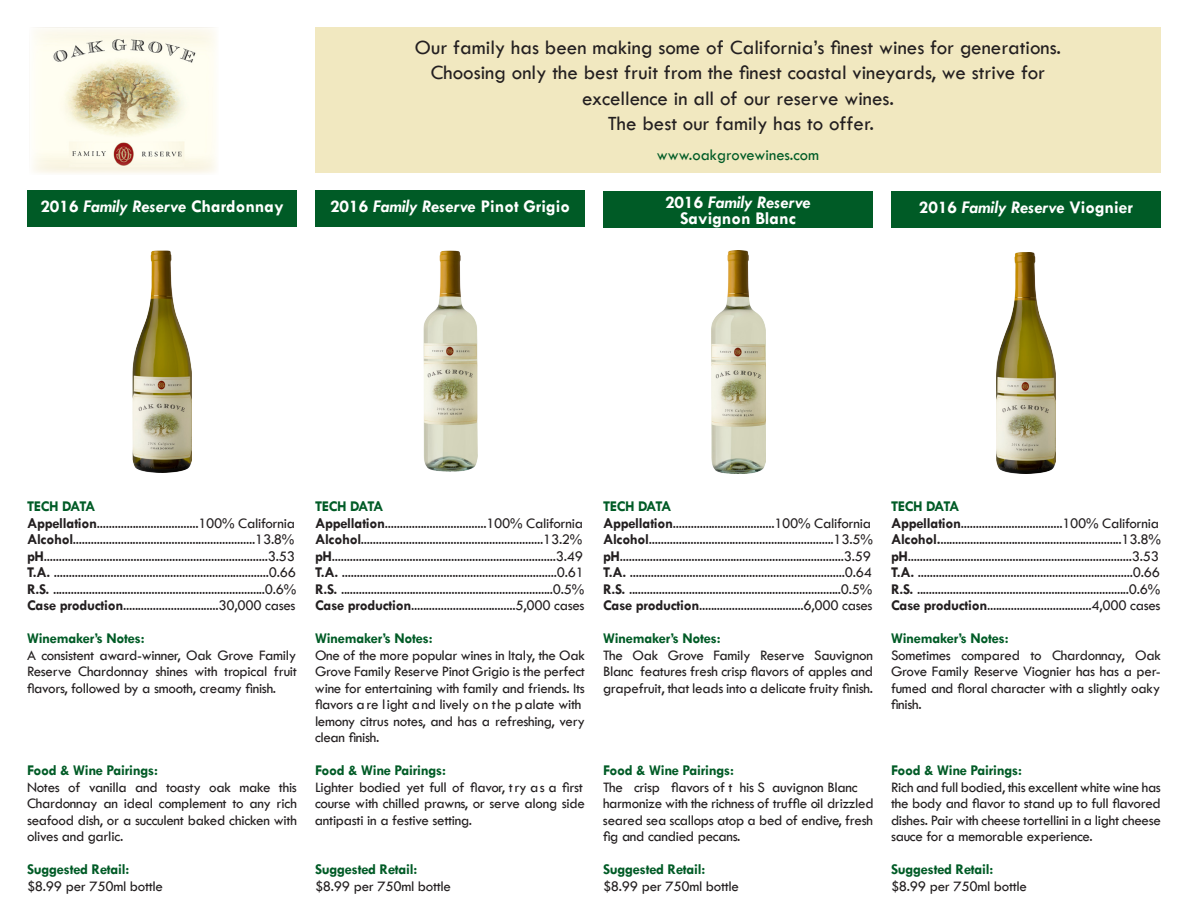
<style>
.page{position:relative;width:1188px;height:918px;background:#fff}
.page>*{position:absolute;margin:0;border:0;box-sizing:border-box;transform-origin:0 0}
.t1{font:21px "Tw Cen";color:#231f20}
.t2{font:700 18px "Tw Cen";color:#fff}
.t3{font:italic 700 18px "Tw Cen";color:#fff}
.t4{font:16.5px "Tw Cen";color:#005b26}
.t5{font:15px/16.5px "Tw Cen";letter-spacing:-.02em;color:#231f20}
.t6{font:700 15px "Tw Cen";letter-spacing:-.05em;color:#005b26}
.s1{font-style:italic}
.s2{font-style:normal}
.s3{font-weight:700}
.s4{font-weight:700;color:#005b26}
</style>
<div class="page">
<div style="left:315px;top:27px;width:846px;height:145px;background:#f1e8c0"></div>
<div style="left:27px;top:190px;width:270px;height:37px;background:#005b26"></div>
<div style="left:315px;top:190px;width:270px;height:37px;background:#005b26"></div>
<div style="left:603px;top:191px;width:270px;height:37px;background:#005b26"></div>
<div style="left:891px;top:191px;width:270px;height:37px;background:#005b26"></div>
<img style="left:132px;top:250px;width:60px;height:222px">
<img style="left:423px;top:251px;width:54px;height:221px">
<img style="left:711px;top:251px;width:54px;height:223px">
<img style="left:996px;top:252px;width:60px;height:222px">
<img style="left:33px;top:27px;width:183px;height:147px">
<p class="t1" style="left:415px;top:35px;width:648px">Our family has been making some of California’s finest wines for generations.</p>
<p class="t1" style="left:431px;top:60px;width:616px">Choosing only the best fruit from the finest coastal vineyards, we strive for</p>
<p class="t1" style="left:582px;top:85px;width:313px">excellence in all of our reserve wines.</p>
<p class="t1" style="left:608px;top:111px;width:268px">The best our family has to offer.</p>
<p class="t4" style="left:657px;top:145px;width:164px">www.oakgrovewines.com</p>
<p class="t2" style="left:40px;top:195px;width:245px">2016 <span class="s1">Family Reserve</span> Chardonnay</p>
<p class="t2" style="left:330px;top:195px;width:241px">2016 <span class="s1">Family Reserve</span> Pinot Grigio</p>
<p class="t3" style="left:665px;top:192px;width:147px"><span class="s2">2016</span> Family Reserve</p>
<p class="t2" style="left:680px;top:207px;width:117px">Savignon Blanc</p>
<p class="t3" style="left:919px;top:196px;width:216px"><span class="s2">2016</span> Family Reserve <span class="s2">Viognier</span></p>
<p class="t6" style="left:27px;top:498px;width:70px">TECH DATA</p>
<p class="t5" style="left:27px;top:515px;width:270px"><span class="s3">Appellation</span>..................................100% California<br><span class="s3">Alcohol</span>.............................................................13.8%</p>
<p class="t5" style="left:27px;top:548px;width:269px"><span class="s3">pH</span>...........................................................................3.53</p>
<p class="t5" style="left:27px;top:564px;width:271px"><span class="s3">T.A.</span> ........................................................................0.66</p>
<p class="t5" style="left:27px;top:581px;width:271px"><span class="s3">R.S.</span> .......................................................................0.6%</p>
<p class="t5" style="left:27px;top:597px;width:270px"><span class="s3">Case production</span>................................30,000 cases</p>
<p class="t5" style="left:27px;top:630px;width:271px"><span class="s4">Winemaker’s Notes:<br></span>A consistent award-winner, Oak Grove Family Reserve Chardonnay shines with tropical fruit flavors, followed by a smooth, creamy finish.</p>
<p class="t5" style="left:27px;top:762px;width:271px"><span class="s4">Food &amp; Wine Pairings:<br></span>Notes of vanilla and toasty oak make this Chardonnay an ideal complement to any rich seafood dish, or a succulent baked chicken with olives and garlic.</p>
<p class="t5" style="left:27px;top:861px;width:138px"><span class="s4">Suggested Retail: </span>$8.99 per 750ml bottle</p>
<p class="t6" style="left:315px;top:498px;width:70px">TECH DATA</p>
<p class="t5" style="left:315px;top:515px;width:270px"><span class="s3">Appellation</span>..................................100% California<br><span class="s3">Alcohol</span>.............................................................13.2%</p>
<p class="t5" style="left:315px;top:548px;width:269px"><span class="s3">pH</span>...........................................................................3.49</p>
<p class="t5" style="left:315px;top:564px;width:271px"><span class="s3">T.A.</span> ........................................................................0.61</p>
<p class="t5" style="left:315px;top:581px;width:271px"><span class="s3">R.S.</span> .......................................................................0.5%</p>
<p class="t5" style="left:315px;top:597px;width:271px"><span class="s3">Case production</span>...................................5,000 cases</p>
<p class="t5" style="left:315px;top:630px;width:271px"><span class="s4">Winemaker’s Notes:<br></span>One of the more popular wines in Italy, the Oak Grove Family Reserve Pinot Grigio is the perfect wine for entertaining with family and friends. Its flavors are light and lively on the palate with lemony citrus notes, and has a refreshing, very clean finish.</p>
<p class="t5" style="left:315px;top:762px;width:271px"><span class="s4">Food &amp; Wine Pairings:<br></span>Lighter bodied yet full of flavor, try as a first course with chilled prawns, or serve along side antipasti in a festive setting.</p>
<p class="t5" style="left:315px;top:861px;width:138px"><span class="s4">Suggested Retail: </span>$8.99 per 750ml bottle</p>
<p class="t6" style="left:603px;top:498px;width:70px">TECH DATA</p>
<p class="t5" style="left:603px;top:515px;width:271px"><span class="s3">Appellation</span>..................................100% California<br><span class="s3">Alcohol</span>..............................................................13.5%</p>
<p class="t5" style="left:603px;top:548px;width:269px"><span class="s3">pH</span>...........................................................................3.59</p>
<p class="t5" style="left:603px;top:564px;width:271px"><span class="s3">T.A.</span> ........................................................................0.64</p>
<p class="t5" style="left:603px;top:581px;width:271px"><span class="s3">R.S.</span> .......................................................................0.5%</p>
<p class="t5" style="left:603px;top:597px;width:271px"><span class="s3">Case production</span>...................................6,000 cases</p>
<p class="t5" style="left:603px;top:630px;width:272px"><span class="s4">Winemaker’s Notes:<br></span>The Oak Grove Family Reserve Sauvignon Blanc features fresh crisp flavors of apples and grapefruit, that leads into a delicate fruity finish.</p>
<p class="t5" style="left:603px;top:762px;width:272px"><span class="s4">Food &amp; Wine Pairings:<br></span>The crisp flavors of t his S auvignon Blanc harmonize with the richness of truffle oil drizzled seared sea scallops atop a bed of endive, fresh fig and candied pecans.</p>
<p class="t5" style="left:603px;top:861px;width:138px"><span class="s4">Suggested Retail: </span>$8.99 per 750ml bottle</p>
<p class="t6" style="left:891px;top:498px;width:70px">TECH DATA</p>
<p class="t5" style="left:891px;top:515px;width:271px"><span class="s3">Appellation</span>..................................100% California<br><span class="s3">Alcohol.</span>.............................................................13.8%</p>
<p class="t5" style="left:891px;top:548px;width:269px"><span class="s3">pH</span>...........................................................................3.53</p>
<p class="t5" style="left:891px;top:564px;width:271px"><span class="s3">T.A.</span> ........................................................................0.66</p>
<p class="t5" style="left:891px;top:581px;width:271px"><span class="s3">R.S.</span> .......................................................................0.6%</p>
<p class="t5" style="left:891px;top:597px;width:271px"><span class="s3">Case production</span>...................................4,000 cases</p>
<p class="t5" style="left:891px;top:630px;width:271px"><span class="s4">Winemaker’s Notes:<br></span>Sometimes compared to Chardonnay, Oak<br>Grove Family Reserve Viognier has has a per&shy;fumed and floral character with a slightly oaky finish.</p>
<p class="t5" style="left:891px;top:762px;width:271px"><span class="s4">Food &amp; Wine Pairings:<br></span>Rich and full bodied, this excellent white wine has the body and flavor to stand up to full flavored dishes. Pair with cheese tortellini in a light cheese sauce for a memorable experience.</p>
<p class="t5" style="left:891px;top:861px;width:138px"><span class="s4">Suggested Retail: </span>$8.99 per 750ml bottle</p>
</div>
